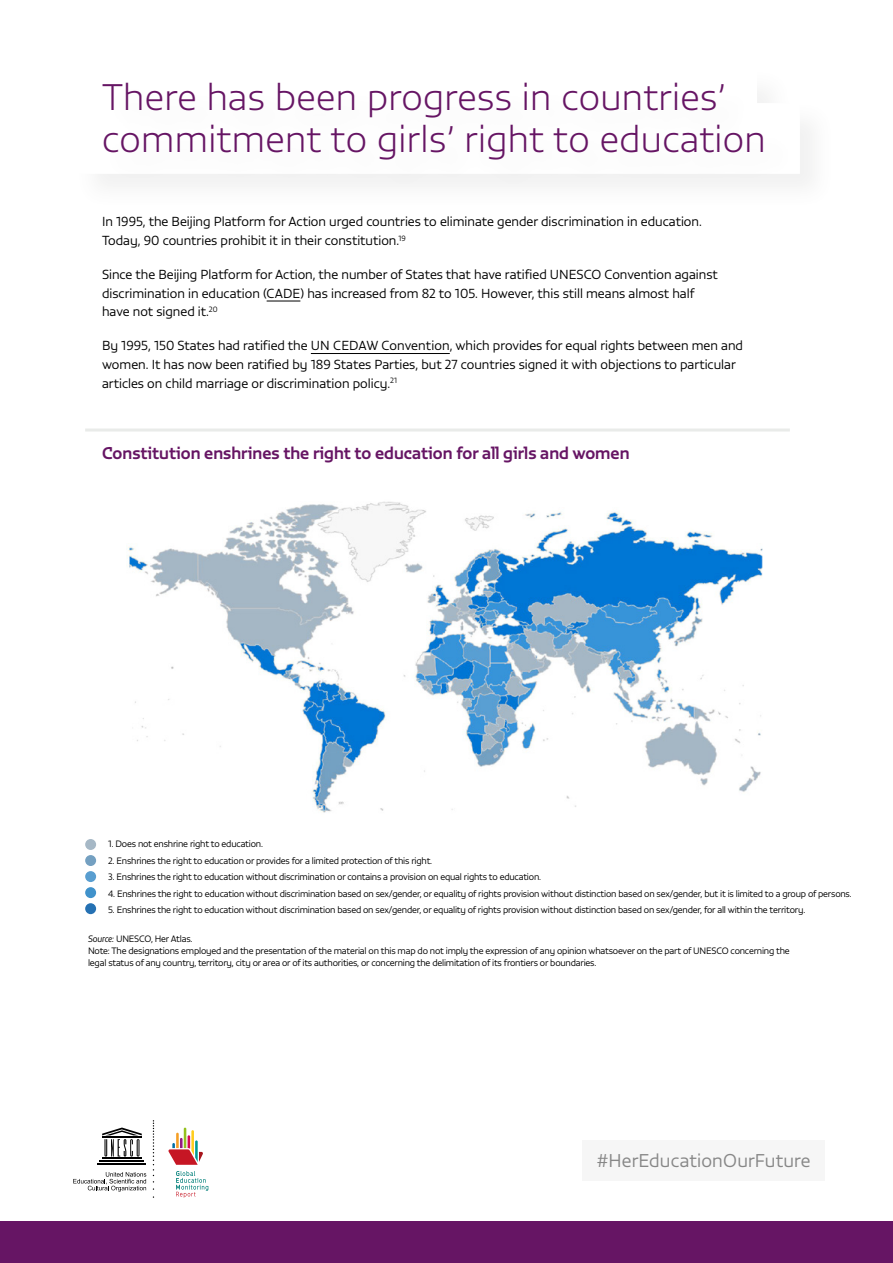
<style>
.page{position:relative;width:893px;height:1263px;background:#fff}
.page>*{position:absolute;margin:0;border:0;box-sizing:border-box;transform-origin:0 0}
.t1{font:300 expanded 36px/42px "Vita Std";letter-spacing:.01em;color:#661564}
.t2{font:300 18px "Vita Std";letter-spacing:.005em;color:#878787}
.t3{font:500 16.5px "Vita Std";color:#661564}
.t4{font:300 12.75px/18.8px "Vita Std";color:#000}
.t5{font:300 9px/12px "Vita Std";letter-spacing:-.02em;color:#000}
.s1{font-style:italic}
</style>
<div class="page">
<div style="left:0;top:1222px;width:893px;height:41px;background:#661564"></div>
<div style="left:583px;top:1141px;width:242px;height:40px;background:#f6f6f6"></div>
<svg style="left:168px;top:1127px;width:35px;height:38px"></svg>
<svg style="left:176px;top:1171px;width:32px;height:27px"></svg>
<svg style="left:153px;top:1120px;width:1px;height:62px"></svg>
<hr style="left:102px;top:1157px;width:40px;height:2px;background:#000">
<hr style="left:100px;top:1160px;width:44px;height:2px;background:#000">
<hr style="left:98px;top:1163px;width:48px;height:2px;background:#000">
<svg style="left:102px;top:1127px;width:40px;height:29px"></svg>
<svg style="left:73px;top:1172px;width:73px;height:19px"></svg>
<hr style="left:267px;top:301px;width:33px;height:1px;background:#000">
<hr style="left:311px;top:353px;width:139px;height:1px;background:#000">
<hr style="left:85px;top:428px;width:705px;height:3px;background:#e9ebe9">
<img style="left:128px;top:501px;width:635px;height:312px">
<div style="left:85px;top:839px;width:11px;height:11px;background:#a6b8c6;border-radius:50%"></div>
<div style="left:85px;top:855px;width:11px;height:11px;background:#74a0c1;border-radius:50%"></div>
<div style="left:85px;top:871px;width:11px;height:11px;background:#599ed0;border-radius:50%"></div>
<div style="left:85px;top:887px;width:11px;height:11px;background:#4092cb;border-radius:50%"></div>
<div style="left:85px;top:903px;width:11px;height:11px;background:#2571b3;border-radius:50%"></div>
<h1 class="t1" style="left:102px;top:75px;width:665px">There has been progress in countries’ commitment to girls’ right to education</h1>
<h3 class="t4" style="left:102px;top:212px;width:601px">In 1995, the Beijing Platform for Action urged countries to eliminate gender discrimination in education.<br>Today, 90 countries prohibit it in their constitution.<sup>19</sup></h3>
<h3 class="t4" style="left:102px;top:265px;width:617px">Since the Beijing Platform for Action, the number of States that have ratified UNESCO Convention against discrimination in education (CADE) has increased from 82 to 105. However, this still means almost half have not signed it.<sup>20</sup></h3>
<p class="t4" style="left:102px;top:336px;width:642px">By 1995, 150 States had ratified the UN CEDAW Convention, which provides for equal rights between men and women. It has now been ratified by 189 States Parties, but 27 countries signed it with objections to particular articles on child marriage or discrimination policy.<sup>21</sup></p>
<h3 class="t3" style="left:102px;top:442px;width:529px">Constitution enshrines the right to education for all girls and women</h3>
<p class="t5" style="left:108px;top:838px;width:156px">1. Does not enshrine right to education.</p>
<p class="t5" style="left:108px;top:854px;width:325px">2. Enshrines the right to education or provides for a limited protection of this right.</p>
<p class="t5" style="left:108px;top:871px;width:434px">3. Enshrines the right to education without discrimination or contains a provision on equal rights to education.</p>
<p class="t5" style="left:108px;top:887px;width:745px">4. Enshrines the right to education without discrimination based on sex/gender, or equality of rights provision without distinction based on sex/gender, but it is limited to a group of persons.</p>
<p class="t5" style="left:108px;top:904px;width:698px">5. Enshrines the right to education without discrimination based on sex/gender, or equality of rights provision without distinction based on sex/gender, for all within the territory.</p>
<p class="t5" style="left:88px;top:932px;width:703px"><span class="s1">Source:</span> UNESCO, Her Atlas.<br>Note: The designations employed and the presentation of the material on this map do not imply the expression of any opinion whatsoever on the part of UNESCO concerning the legal status of any country, territory, city or area or of its authorities, or concerning the delimitation of its frontiers or boundaries.</p>
<h2 class="t2" style="left:597px;top:1149px;width:215px">#HerEducationOurFuture</h2>
</div>
